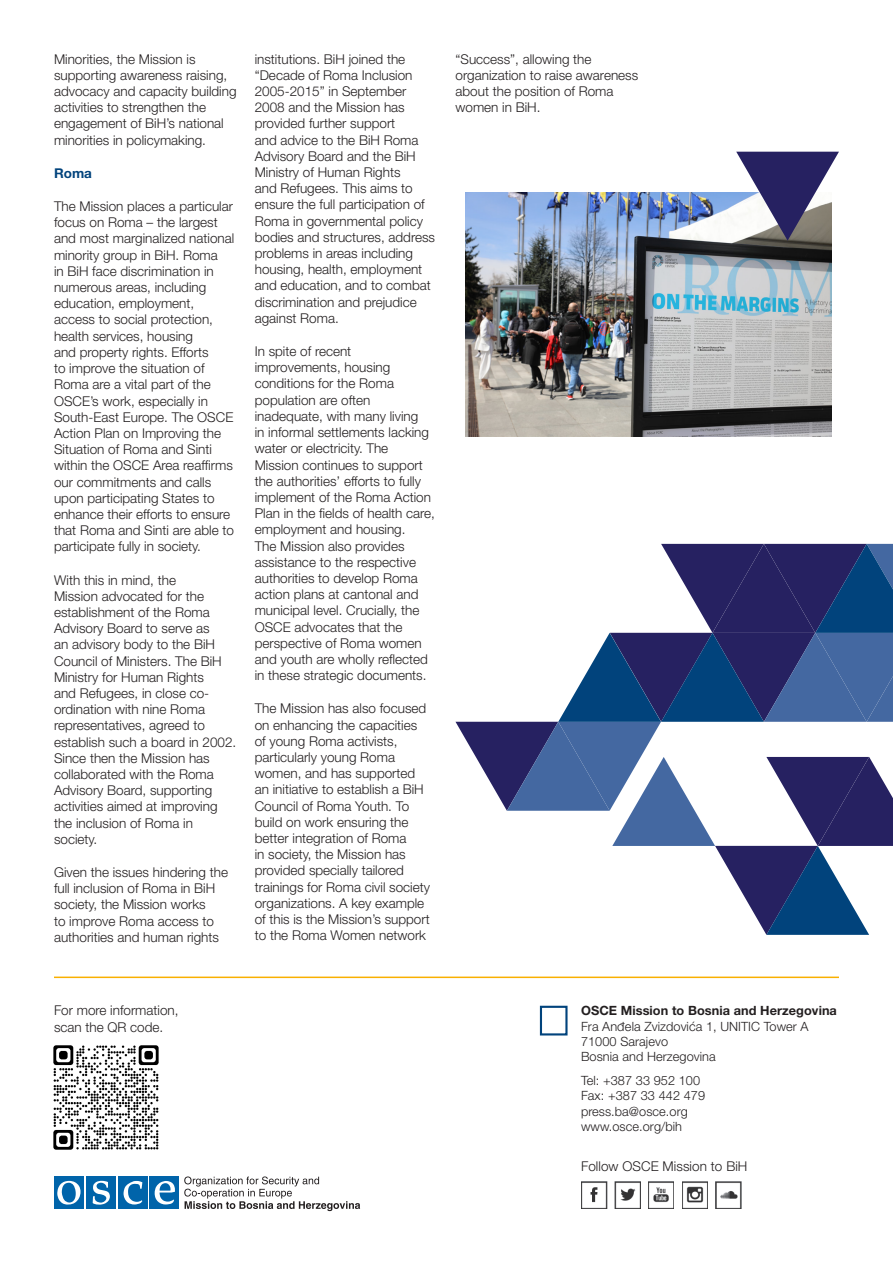
<style>
.page{position:relative;width:893px;height:1263px;background:#fff}
.page>*{position:absolute;margin:0;border:0;box-sizing:border-box;transform-origin:0 0}
.body_text{font:300 13.5px/16.2px "Helvetica Neue LT Pro";color:#231f20}
.body_text-2{font:700 13.5px "Helvetica Neue LT Pro";color:#01437c}
.t1{font:300 12.75px/15.3px "Helvetica Neue LT Pro";letter-spacing:.005em;color:#231f20}
.s1{font-weight:700}
</style>
<div class="page">
<svg style="left:184px;top:1176px;width:176px;height:35px"></svg>
<div style="left:54px;top:1176px;width:30px;height:33px;background:#0064aa"></div>
<div style="left:86px;top:1176px;width:30px;height:33px;background:#0064aa"></div>
<div style="left:118px;top:1176px;width:29px;height:33px;background:#0064aa"></div>
<div style="left:149px;top:1176px;width:30px;height:33px;background:#0064aa"></div>
<svg style="left:57px;top:1181px;width:24px;height:23px"></svg>
<svg style="left:93px;top:1181px;width:17px;height:23px"></svg>
<svg style="left:124px;top:1181px;width:18px;height:23px"></svg>
<svg style="left:155px;top:1181px;width:20px;height:23px"></svg>
<hr style="left:54px;top:976px;width:785px;height:2px;background:#f9b000">
<img style="left:581px;top:1182px;width:26px;height:27px">
<img style="left:615px;top:1182px;width:26px;height:27px">
<img style="left:648px;top:1182px;width:26px;height:27px">
<img style="left:716px;top:1182px;width:25px;height:27px">
<img style="left:682px;top:1182px;width:26px;height:27px">
<svg style="left:539px;top:1005px;width:29px;height:31px"></svg>
<img style="left:53px;top:1045px;width:106px;height:105px">
<svg style="left:455px;top:544px;width:438px;height:391px"></svg>
<img style="left:465px;top:192px;width:366px;height:244px">
<svg style="left:736px;top:152px;width:103px;height:89px"></svg>
<p class="body_text" style="left:54px;top:50px;width:184px">Minorities, the Mission is supporting awareness raising, advocacy and capacity building activities to strengthen the engagement of BiH’s national minorities in policymaking.</p>
<p class="body_text-2" style="left:54px;top:165px;width:39px">Roma</p>
<p class="body_text" style="left:54px;top:198px;width:182px">The Mission places a particular focus on Roma – the largest and most marginalized national minority group in BiH. Roma<br>in BiH face discrimination in numerous areas, including education, employment, access to social protection, health services, housing<br>and property rights. Efforts<br>to improve the situation of<br>Roma are a vital part of the<br>OSCE’s work, especially in<br>South-East Europe. The OSCE<br>Action Plan on Improving the<br>Situation of Roma and Sinti within the OSCE Area reaffirms our commitments and calls upon participating States to enhance their efforts to ensure that Roma and Sinti are able to participate fully in society.</p>
<p class="body_text" style="left:54px;top:571px;width:184px">With this in mind, the<br>Mission advocated for the establishment of the Roma<br>Advisory Board to serve as<br>an advisory body to the BiH<br>Council of Ministers. The BiH<br>Ministry for Human Rights<br>and Refugees, in close co&shy;ordination with nine Roma representatives, agreed to establish such a board in 2002.<br>Since then the Mission has collaborated with the Roma<br>Advisory Board, supporting activities aimed at improving the inclusion of Roma in society.</p>
<p class="body_text" style="left:54px;top:864px;width:176px">Given the issues hindering the full inclusion of Roma in BiH society, the Mission works<br>to improve Roma access to authorities and human rights</p>
<p class="body_text" style="left:255px;top:50px;width:182px">institutions. BiH joined the “Decade of Roma Inclusion<br>2005-2015” in September<br>2008 and the Mission has provided further support<br>and advice to the BiH Roma<br>Advisory Board and the BiH<br>Ministry of Human Rights<br>and Refugees. This aims to ensure the full participation of<br>Roma in governmental policy bodies and structures, address problems in areas including housing, health, employment and education, and to combat discrimination and prejudice against Roma.</p>
<p class="body_text" style="left:255px;top:343px;width:182px">In spite of recent improvements, housing conditions for the Roma population are often inadequate, with many living<br>in informal settlements lacking water or electricity. The<br>Mission continues to support the authorities’ efforts to fully implement of the Roma Action<br>Plan in the fields of health care, employment and housing.<br>The Mission also provides assistance to the respective authorities to develop Roma action plans at cantonal and municipal level. Crucially, the<br>OSCE advocates that the perspective of Roma women and youth are wholly reflected in these strategic documents.</p>
<p class="body_text" style="left:255px;top:700px;width:177px">The Mission has also focused on enhancing the capacities of young Roma activists, particularly young Roma women, and has supported an initiative to establish a BiH<br>Council of Roma Youth. To build on work ensuring the better integration of Roma<br>in society, the Mission has provided specially tailored trainings for Roma civil society organizations. A key example of this is the Mission’s support to the Roma Women network</p>
<p class="body_text" style="left:455px;top:50px;width:184px">“Success”, allowing the organization to raise awareness about the position of Roma women in BiH.</p>
<p class="body_text" style="left:54px;top:1002px;width:126px">For more information, scan the QR code.</p>
<p class="t1" style="left:581px;top:1003px;width:257px"><span class="s1">OSCE Mission to Bosnia and Herzegovina<br></span>Fra Anđela Zvizdovića 1, UNITIC Tower A<br>71000 Sarajevo<br>Bosnia and Herzegovina</p>
<p class="t1" style="left:581px;top:1072px;width:126px">Tel: +387 33 952 100<br>Fax: +387 33 442 479 press.ba@osce.org www.osce.org/bih</p>
<p class="body_text" style="left:581px;top:1158px;width:168px">Follow OSCE Mission to BiH</p>
</div>
